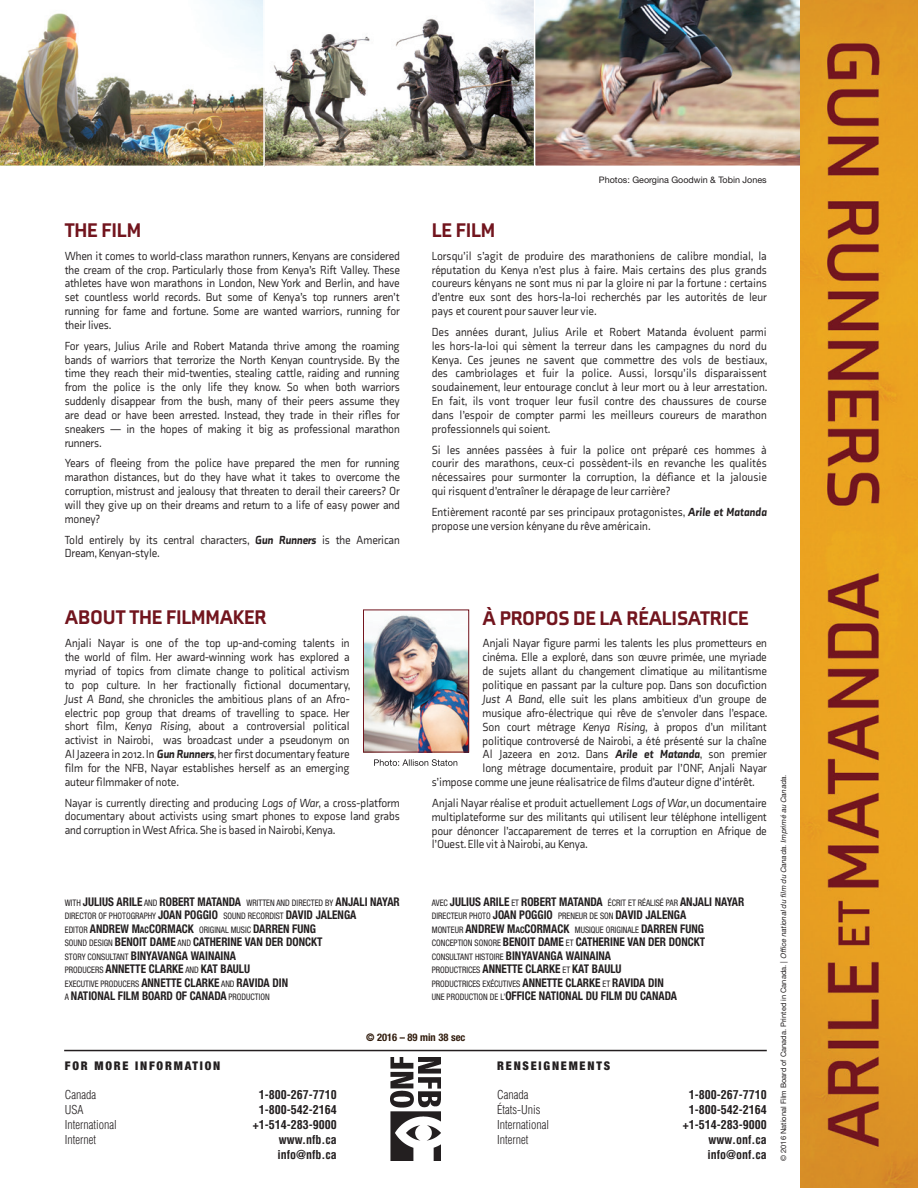
<style>
.page{position:relative;width:918px;height:1188px;background:#fff}
.page>*{position:absolute;margin:0;border:0;box-sizing:border-box;transform-origin:0 0}
.t1{font:900 20.25px "Axia";letter-spacing:-.01em;color:#72151e}
.t2{font:12px/13.8px "Axia";letter-spacing:-.01em;color:#231f20;text-align:justify;scale:.93 1}
.t3{font:700 condensed 12px "Helvetica Neue LT";color:#231f20;scale:.93 1}
.t4{font:700 condensed 12px "Helvetica";color:#231f20}
.t5{font:300 condensed 12px "Helvetica";color:#231f20}
.t6{font:900 condensed 12px "Helvetica Neue LT Std";letter-spacing:.15em;color:#231f20}
.t7{font:700 condensed 10.5px "Helvetica Neue LT Pro";color:#301b0c}
.t8{font:condensed 9px "Helvetica Neue LT";color:#231f20;scale:.93 1}
.t9{font:9px "Helvetica Neue LT";color:#231f20}
.t10{font:7.5px "Helvetica Neue LT";color:#231f20}
.s1{font-weight:900;font-style:italic}
.s2{font-style:italic}
.s3{font-weight:400;font-size:9px}
.s4{font-weight:700;font-size:12px}
.s5{font-size:9px}
</style>
<div class="page">
<img style="left:391px;top:1057px;width:50px;height:104px">
<svg style="left:374px;top:759px;width:83px;height:7px"></svg>
<hr style="left:64px;top:1050px;width:703px;height:1px;background:#231f20">
<img style="left:265px;top:0;width:269px;height:166px">
<img style="left:0;top:0;width:265px;height:167px">
<img style="left:535px;top:0;width:265px;height:166px">
<img style="left:800px;top:0;width:118px;height:1188px">
<img style="left:365px;top:614px;width:102px;height:136px">
<div style="left:363px;top:610px;width:106px;height:142px;border:1px solid #72151e"></div>
<p class="t1" style="left:65px;top:218px;width:78px">THE FILM</p>
<p class="t2" style="left:65px;top:249px;width:362px">When it comes to world-class marathon runners, Kenyans are considered the cream of the crop. Particularly those from Kenya’s Rift Valley. These athletes have won marathons in London, New York and Berlin, and have set countless world records. But some of Kenya’s top runners aren’t running for fame and fortune. Some are wanted warriors, running for their lives.</p>
<p class="t2" style="left:65px;top:339px;width:362px">For years, Julius Arile and Robert Matanda thrive among the roaming bands of warriors that terrorize the North Kenyan countryside. By the time they reach their mid-twenties, stealing cattle, raiding and running from the police is the only life they know. So when both warriors suddenly disappear from the bush, many of their peers assume they are dead or have been arrested. Instead, they trade in their rifles for sneakers — in the hopes of making it big as professional marathon runners.</p>
<p class="t2" style="left:65px;top:456px;width:362px">Years of fleeing from the police have prepared the men for running marathon distances, but do they have what it takes to overcome the corruption, mistrust and jealousy that threaten to derail their careers? Or will they give up on their dreams and return to a life of easy power and money?</p>
<p class="t2" style="left:65px;top:533px;width:362px">Told entirely by its central characters, <span class="s1">Gun Runners</span> is the American<br>Dream, Kenyan-style.</p>
<p class="t9" style="left:599px;top:174px;width:169px">Photos: Georgina Goodwin &amp; Tobin Jones</p>
<p class="t1" style="left:432px;top:218px;width:65px">LE FILM</p>
<p class="t2" style="left:432px;top:249px;width:362px">Lorsqu’il s’agit de produire des marathoniens de calibre mondial, la réputation du Kenya n’est plus à faire. Mais certains des plus grands coureurs kényans ne sont mus ni par la gloire ni par la fortune : certains d’entre eux sont des hors-la-loi recherchés par les autorités de leur pays et courent pour sauver leur vie.</p>
<p class="t2" style="left:432px;top:325px;width:363px">Des années durant, Julius Arile et Robert Matanda évoluent parmi les hors-la-loi qui sèment la terreur dans les campagnes du nord du Kenya. Ces jeunes ne savent que commettre des vols de bestiaux, des cambriolages et fuir la police. Aussi, lorsqu’ils disparaissent soudainement, leur entourage conclut à leur mort ou à leur arrestation.<br>En fait, ils vont troquer leur fusil contre des chaussures de course dans l’espoir de compter parmi les meilleurs coureurs de marathon professionnels qui soient.</p>
<p class="t2" style="left:432px;top:443px;width:362px">Si les années passées à fuir la police ont préparé ces hommes à courir des marathons, ceux-ci possèdent-ils en revanche les qualités nécessaires pour surmonter la corruption, la défiance et la jalousie qui risquent d’entraîner le dérapage de leur carrière?</p>
<p class="t2" style="left:432px;top:505px;width:362px">Entièrement raconté par ses principaux protagonistes, <span class="s1">Arile et Matanda </span>propose une version kényane du rêve américain.</p>
<p class="t1" style="left:65px;top:605px;width:203px">ABOUT THE FILMMAKER</p>
<p class="t2" style="left:65px;top:636px;width:309px">Anjali Nayar is one of the top up-and-coming talents in the world of film. Her award-winning work has explored a myriad of topics from climate change to political activism to pop culture. In her fractionally fictional documentary, <span class="s2">Just A Band</span>, she chronicles the ambitious plans of an Afro&shy;electric pop group that dreams of travelling to space. Her short film, <span class="s2">Kenya Rising</span>, about a controversial political activist in Nairobi, was broadcast under a pseudonym on Al Jazeera in 2012. In <span class="s1">Gun Runners</span>, her first documentary feature film for the NFB, Nayar establishes herself as an emerging auteur filmmaker of note.</p>
<p class="t2" style="left:65px;top:796px;width:362px">Nayar is currently directing and producing <span class="s2">Logs of War</span>, a cross-platform documentary about activists using smart phones to expose land grabs and corruption in West Africa. She is based in Nairobi, Kenya.</p>
<p class="t3" style="left:65px;top:894px;width:362px"><span class="s3">WITH</span> JULIUS ARILE <span class="s3">AND</span> ROBERT MATANDA <span class="s3">WRITTEN AND DIRECTED BY</span> ANJALI NAYAR</p>
<p class="t8" style="left:65px;top:911px;width:315px">DIRECTOR OF PHOTOGRAPHY <span class="s4">JOAN POGGIO</span> SOUND RECORDIST <span class="s4">DAVID JALENGA</span></p>
<p class="t3" style="left:65px;top:921px;width:272px"><span class="s3">EDITOR</span> ANDREW M<span class="s5">AC</span>CORMACK <span class="s3">ORIGINAL MUSIC</span> DARREN FUNG</p>
<p class="t3" style="left:65px;top:935px;width:279px"><span class="s3">SOUND DESIGN</span> BENOIT DAME <span class="s3">AND</span> CATHERINE VAN DER DONCKT</p>
<p class="t3" style="left:65px;top:948px;width:186px"><span class="s3">STORY CONSULTANT</span> BINYAVANGA WAINAINA</p>
<p class="t3" style="left:65px;top:962px;width:201px"><span class="s3">PRODUCERS</span> ANNETTE CLARKE <span class="s3">AND</span> KAT BAULU</p>
<p class="t3" style="left:65px;top:975px;width:242px"><span class="s3">EXECUTIVE PRODUCERS</span> ANNETTE CLARKE <span class="s3">AND</span> RAVIDA DIN</p>
<p class="t3" style="left:65px;top:989px;width:222px"><span class="s3">A</span> NATIONAL FILM BOARD OF CANADA <span class="s3">PRODUCTION</span></p>
<p class="t1" style="left:483px;top:605px;width:267px">À PROPOS DE LA RÉALISATRICE</p>
<p class="t2" style="left:483px;top:636px;width:307px">Anjali Nayar figure parmi les talents les plus prometteurs en</p>
<p class="t2" style="left:483px;top:650px;width:307px">cinéma. Elle a exploré, dans son œuvre primée, une myriade</p>
<p class="t2" style="left:483px;top:664px;width:307px">de sujets allant du changement climatique au militantisme</p>
<p class="t2" style="left:483px;top:678px;width:307px">politique en passant par la culture pop. Dans son docufiction</p>
<p class="t2" style="left:483px;top:692px;width:307px"><span class="s2">Just A Band</span>, elle suit les plans ambitieux d’un groupe de</p>
<p class="t2" style="left:483px;top:706px;width:308px">musique afro-électrique qui rêve de s’envoler dans l’espace.</p>
<p class="t2" style="left:483px;top:720px;width:307px">Son court métrage <span class="s2">Kenya Rising</span>, à propos d’un militant</p>
<p class="t2" style="left:483px;top:734px;width:307px">politique controversé de Nairobi, a été présenté sur la chaîne</p>
<p class="t2" style="left:483px;top:747px;width:307px">Al Jazeera en 2012. Dans <span class="s1">Arile et Matanda</span>, son premier</p>
<p class="t2" style="left:483px;top:761px;width:307px">long métrage documentaire, produit par l’ONF, Anjali Nayar</p>
<p class="t2" style="left:432px;top:775px;width:349px">s’impose comme une jeune réalisatrice de films d’auteur digne d’intérêt.</p>
<p class="t2" style="left:432px;top:796px;width:362px">Anjali Nayar réalise et produit actuellement <span class="s2">Logs of War</span>, un documentaire multiplateforme sur des militants qui utilisent leur téléphone intelligent pour dénoncer l’accaparement de terres et la corruption en Afrique de l’Ouest. Elle vit à Nairobi, au Kenya.</p>
<p class="t3" style="left:432px;top:894px;width:338px"><span class="s3">AVEC</span> JULIUS ARILE <span class="s3">ET</span> ROBERT MATANDA <span class="s3">ÉCRIT ET RÉALISÉ PAR</span> ANJALI NAYAR</p>
<p class="t8" style="left:432px;top:911px;width:275px">DIRECTEUR PHOTO <span class="s4">JOAN POGGIO</span> PRENEUR DE SON <span class="s4">DAVID JALENGA</span></p>
<p class="t3" style="left:432px;top:921px;width:294px"><span class="s3">MONTEUR</span> ANDREW M<span class="s5">AC</span>CORMACK <span class="s3">MUSIQUE ORIGINALE</span> DARREN FUNG</p>
<p class="t3" style="left:432px;top:935px;width:296px"><span class="s3">CONCEPTION SONORE</span> BENOIT DAME <span class="s3">ET</span> CATHERINE VAN DER DONCKT</p>
<p class="t8" style="left:432px;top:951px;width:194px">CONSULTANT HISTOIRE <span class="s4">BINYAVANGA WAINAINA</span></p>
<p class="t3" style="left:432px;top:962px;width:206px"><span class="s3">PRODUCTRICES</span> ANNETTE CLARKE <span class="s3">ET</span> KAT BAULU</p>
<p class="t8" style="left:432px;top:978px;width:251px">PRODUCTRICES EXÉCUTIVES <span class="s4">ANNETTE CLARKE</span> ET <span class="s4">RAVIDA DIN</span></p>
<p class="t3" style="left:432px;top:989px;width:265px"><span class="s3">UNE PRODUCTION DE L’</span>OFFICE NATIONAL DU FILM DU CANADA</p>
<p class="t6" style="left:65px;top:1058px;width:157px">FOR MORE INFORMATION</p>
<p class="t5" style="left:65px;top:1088px;width:33px">Canada</p>
<p class="t4" style="left:259px;top:1087px;width:79px">1-800-267-7710</p>
<p class="t5" style="left:65px;top:1103px;width:20px">USA</p>
<p class="t4" style="left:259px;top:1102px;width:79px">1-800-542-2164</p>
<p class="t5" style="left:65px;top:1118px;width:53px">International</p>
<p class="t4" style="left:253px;top:1117px;width:85px">+1-514-283-9000</p>
<p class="t5" style="left:65px;top:1133px;width:33px">Internet</p>
<p class="t4" style="left:279px;top:1132px;width:60px">www.nfb.ca</p>
<p class="t4" style="left:278px;top:1147px;width:61px">info@nfb.ca</p>
<p class="t7" style="left:366px;top:1031px;width:101px">© 2016 – 89 min 38 sec</p>
<p class="t6" style="left:497px;top:1058px;width:114px">RENSEIGNEMENTS</p>
<p class="t5" style="left:497px;top:1088px;width:33px">Canada</p>
<p class="t4" style="left:689px;top:1087px;width:79px">1-800-267-7710</p>
<p class="t5" style="left:497px;top:1103px;width:45px">États-Unis</p>
<p class="t4" style="left:689px;top:1102px;width:79px">1-800-542-2164</p>
<p class="t5" style="left:497px;top:1118px;width:53px">International</p>
<p class="t4" style="left:683px;top:1117px;width:85px">+1-514-283-9000</p>
<p class="t5" style="left:497px;top:1133px;width:33px">Internet</p>
<p class="t4" style="left:709px;top:1132px;width:60px">www.onf.ca</p>
<p class="t4" style="left:707px;top:1147px;width:61px">info@onf.ca</p>
<p class="t10" style="left:779px;top:1161px;width:389px;rotate:-90deg">© 2016 National Film Board of Canada. Printed in Canada. | <span class="s2">Office national du film du Canada. Imprimé au Canada.</span></p>
</div>
